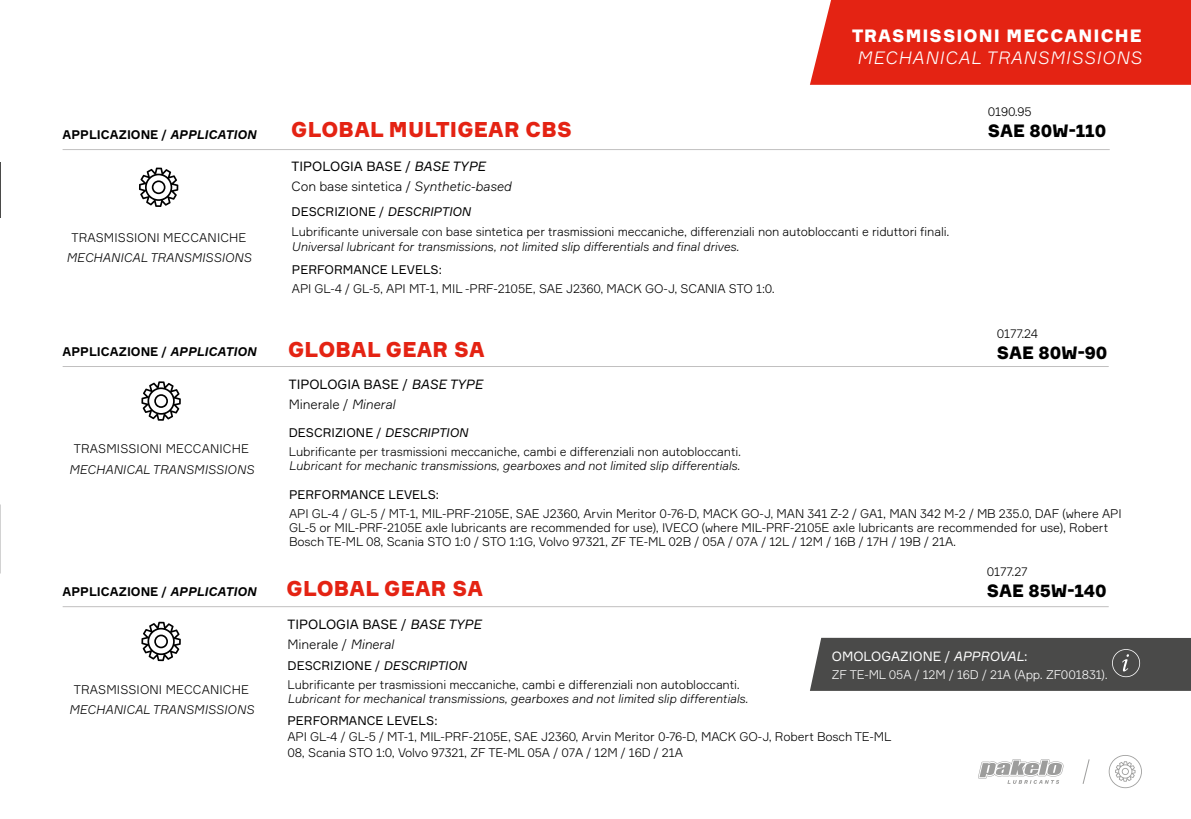
<style>
.page{position:relative;width:1191px;height:819px;background:#fff}
.page>*{position:absolute;margin:0;border:0;box-sizing:border-box;transform-origin:0 0}
.t1{font:900 21px "Formular";letter-spacing:.01em;color:#e42313}
.t2{font:900 17.5px "Formular";letter-spacing:-.005em;color:#000}
.t3{font:italic 300 17.5px "Formular";letter-spacing:.06em;color:#fff}
.t4{font:900 17.5px "Formular";letter-spacing:.06em;color:#fff}
.t5{font:13.12px/19.2px "Formular";color:#000}
.t6{font:300 13.12px/19.2px "Formular";letter-spacing:-.01em;color:#000}
.t7{font:13.12px "Formular";color:#fff}
.t8{font:300 12.25px/19.2px "Formular";letter-spacing:-.01em;color:#000}
.t9{font:italic 300 12.25px "Formular";letter-spacing:-.01em;color:#000}
.t10{font:700 12.25px "Formular";color:#000}
.t11{font:italic 300 12.25px "Formular";letter-spacing:.01em;color:#000}
.t12{font:300 12.25px "Formular";letter-spacing:.01em;color:#000}
.t13{font:12.25px "Formular";color:#000}
.t14{font:300 12.25px "Formular";letter-spacing:-.01em;color:#fff}
.s1{font-style:italic}
.s2{font-weight:400}
.s3{font-weight:400;font-style:italic}
.s4{font-weight:300}
.s5{font-weight:300;font-style:italic}
</style>
<div class="page">
<svg style="left:1082px;top:759px;width:8px;height:25px"></svg>
<svg style="left:978px;top:759px;width:85px;height:24px"></svg>
<div style="left:810px;top:0;width:381px;height:85px;background:#e42313"></div>
<div style="left:810px;top:637px;width:381px;height:53px;background:#4a4a49"></div>
<svg style="left:1108px;top:755px;width:33px;height:33px"></svg>
<svg style="left:139px;top:167px;width:39px;height:40px"></svg>
<svg style="left:141px;top:381px;width:40px;height:40px"></svg>
<svg style="left:141px;top:621px;width:40px;height:40px"></svg>
<hr style="left:63px;top:606px;width:1045px;height:1px;background:#c1c0c0">
<hr style="left:63px;top:366px;width:1045px;height:1px;background:#c1c0c0">
<hr style="left:63px;top:149px;width:1046px;height:1px;background:#c1c0c0">
<p class="t10" style="left:63px;top:127px;width:195px">APPLICAZIONE / <span class="s1">APPLICATION</span></p>
<p class="t12" style="left:71px;top:230px;width:177px">TRASMISSIONI MECCANICHE</p>
<p class="t11" style="left:67px;top:250px;width:186px">MECHANICAL TRANSMISSIONS</p>
<p class="t10" style="left:63px;top:344px;width:195px">APPLICAZIONE / <span class="s1">APPLICATION</span></p>
<p class="t12" style="left:74px;top:441px;width:177px">TRASMISSIONI MECCANICHE</p>
<p class="t11" style="left:69px;top:462px;width:186px">MECHANICAL TRANSMISSIONS</p>
<p class="t10" style="left:63px;top:584px;width:195px">APPLICAZIONE / <span class="s1">APPLICATION</span></p>
<p class="t12" style="left:74px;top:682px;width:177px">TRASMISSIONI MECCANICHE</p>
<p class="t11" style="left:69px;top:702px;width:186px">MECHANICAL TRANSMISSIONS</p>
<h2 class="t4" style="left:852px;top:25px;width:291px">TRASMISSIONI MECCANICHE</h2>
<h2 class="t3" style="left:857px;top:47px;width:286px">MECHANICAL TRANSMISSIONS</h2>
<h1 class="t1" style="left:291px;top:116px;width:282px">GLOBAL MULTIGEAR CBS</h1>
<p class="t6" style="left:291px;top:157px;width:221px"><span class="s2">TIPOLOGIA BASE /</span> <span class="s3">BASE TYPE<br></span>Con base sintetica / <span class="s1">Synthetic-based</span></p>
<p class="t8" style="left:291px;top:202px;width:659px"><span class="s2">DESCRIZIONE /</span> <span class="s3">DESCRIPTION<br></span>Lubrificante universale con base sintetica per trasmissioni meccaniche, differenziali non autobloccanti e riduttori finali.</p>
<p class="t9" style="left:291px;top:240px;width:449px">Universal lubricant for transmissions, not limited slip differentials and final drives.</p>
<p class="t13" style="left:292px;top:261px;width:151px">PERFORMANCE LEVELS:</p>
<p class="t8" style="left:292px;top:278px;width:484px">API GL-4 / GL-5, API MT-1, MIL -PRF-2105E, SAE J2360, MACK GO-J, SCANIA STO 1:0.</p>
<h1 class="t1" style="left:288px;top:336px;width:198px">GLOBAL GEAR SA</h1>
<p class="t5" style="left:289px;top:375px;width:196px">TIPOLOGIA BASE / <span class="s1">BASE TYPE<br></span><span class="s4">Minerale /</span> <span class="s5">Mineral</span></p>
<p class="t8" style="left:289px;top:422px;width:454px"><span class="s2">DESCRIZIONE /</span> <span class="s3">DESCRIPTION<br></span>Lubrificante per trasmissioni meccaniche, cambi e differenziali non autobloccanti.</p>
<p class="t9" style="left:289px;top:458px;width:453px">Lubricant for mechanic transmissions, gearboxes and not limited slip differentials.</p>
<p class="t8" style="left:987px;top:102px;width:46px">0190.95</p>
<h2 class="t2" style="left:987px;top:120px;width:120px">SAE 80W-110</h2>
<p class="t8" style="left:996px;top:324px;width:43px">0177.24</p>
<h2 class="t2" style="left:996px;top:341px;width:112px">SAE 80W-90</h2>
<p class="t13" style="left:289px;top:487px;width:151px">PERFORMANCE LEVELS:</p>
<p class="t8" style="left:289px;top:506px;width:834px;line-height:14px">API GL-4 / GL-5 / MT-1, MIL-PRF-2105E, SAE J2360, Arvin Meritor 0-76-D, MACK GO-J, MAN 341 Z-2 / GA1, MAN 342 M-2 / MB 235.0, DAF (where API<br>GL-5 or MIL-PRF-2105E axle lubricants are recommended for use), IVECO (where MIL-PRF-2105E axle lubricants are recommended for use), Robert<br>Bosch TE-ML 08, Scania STO 1:0 / STO 1:1G, Volvo 97321, ZF TE-ML 02B / 05A / 07A / 12L / 12M / 16B / 17H / 19B / 21A.</p>
<h1 class="t1" style="left:286px;top:575px;width:198px">GLOBAL GEAR SA</h1>
<p class="t5" style="left:287px;top:614px;width:196px">TIPOLOGIA BASE / <span class="s1">BASE TYPE<br></span><span class="s4">Minerale /</span> <span class="s5">Mineral</span></p>
<p class="t8" style="left:287px;top:655px;width:454px"><span class="s2">DESCRIZIONE /</span> <span class="s3">DESCRIPTION<br></span>Lubrificante per trasmissioni meccaniche, cambi e differenziali non autobloccanti.</p>
<p class="t9" style="left:287px;top:691px;width:462px">Lubricant for mechanical transmissions, gearboxes and not limited slip differentials.</p>
<p class="t8" style="left:986px;top:562px;width:43px">0177.27</p>
<h2 class="t2" style="left:987px;top:580px;width:121px">SAE 85W-140</h2>
<p class="t7" style="left:832px;top:648px;width:197px">OMOLOGAZIONE / <span class="s1">APPROVAL</span>:</p>
<p class="t14" style="left:831px;top:666px;width:277px">ZF TE-ML 05A / 12M / 16D / 21A (App. ZF001831).</p>
<p class="t13" style="left:287px;top:713px;width:151px">PERFORMANCE LEVELS:</p>
<p class="t8" style="left:287px;top:728px;width:605px;line-height:15.8px">API GL-4 / GL-5 / MT-1, MIL-PRF-2105E, SAE J2360, Arvin Meritor 0-76-D, MACK GO-J, Robert Bosch TE-ML<br>08, Scania STO 1:0, Volvo 97321, ZF TE-ML 05A / 07A / 12M / 16D / 21A</p>
</div>
